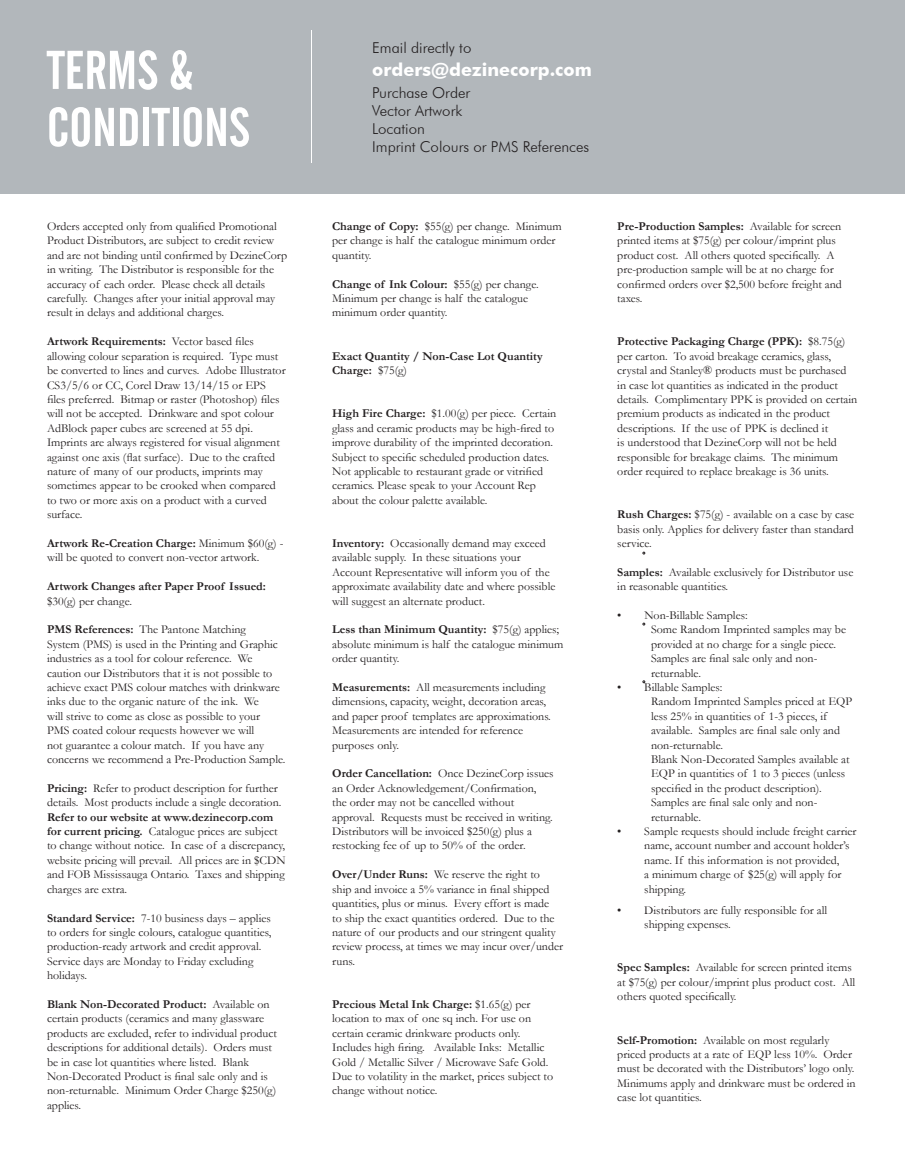
<style>
.page{position:relative;width:905px;height:1175px;background:#fff}
.page>*{position:absolute;margin:0;border:0;box-sizing:border-box;transform-origin:0 0}
.t1{font:54px/57px "Alternate Gothic No 2 BT";color:#fff}
.t2{font:700 18px "Futura BT";color:#fff}
.t3{font:300 15px/18px "Futura BT";color:#231f20}
.t4{font:12px/14.4px "Garamond";color:#231f20}
.t5{font:700 12px/14.4px "Garamond";color:#231f20}
.s1{font-weight:700}
.s2{font-weight:400}
</style>
<div class="page">
<div style="left:0;top:0;width:904px;height:194px;background:#b2b7bb"></div>
<hr style="left:311px;top:31px;width:1px;height:132px;background:#fff">
<h1 class="t1" style="left:47px;top:42px;width:204px">TERMS &amp;<br>CONDITIONS</h1>
<p class="t4" style="left:47px;top:219px;width:241px">Orders accepted only from qualified Promotional Product Distributors, are subject to credit review and are not binding until confirmed by DezineCorp in writing. The Distributor is responsible for the accuracy of each order. Please check all details carefully. Changes after your initial approval may result in delays and additional charges.</p>
<p class="t4" style="left:47px;top:334px;width:240px"><span class="s1">Artwork Requirements:</span> Vector based files allowing colour separation is required. Type must be converted to lines and curves. Adobe Illustrator CS3/5/6 or CC, Corel Draw 13/14/15 or EPS files preferred. Bitmap or raster (Photoshop) files will not be accepted. Drinkware and spot colour AdBlock paper cubes are screened at 55 dpi.<br>Imprints are always registered for visual alignment against one axis (flat surface). Due to the crafted nature of many of our products, imprints may sometimes appear to be crooked when compared to two or more axis on a product with a curved surface.</p>
<p class="t4" style="left:47px;top:535px;width:238px"><span class="s1">Artwork Re-Creation Charge:</span> Minimum $60(g) - will be quoted to convert non-vector artwork.</p>
<p class="t5" style="left:47px;top:579px;width:220px">Artwork Changes after Paper Proof Issued:</p>
<p class="t4" style="left:47px;top:593px;width:87px">$30(g) per change.</p>
<p class="t4" style="left:47px;top:622px;width:240px"><span class="s1">PMS References:</span> The Pantone Matching<br>System (PMS) is used in the Printing and Graphic industries as a tool for colour reference. We caution our Distributors that it is not possible to achieve exact PMS colour matches with drinkware inks due to the organic nature of the ink. We<br>will strive to come as close as possible to your PMS coated colour requests however we will<br>not guarantee a colour match. If you have any concerns we recommend a Pre-Production Sample.</p>
<p class="t4" style="left:47px;top:780px;width:236px"><span class="s1">Pricing:</span> Refer to product description for further details. Most products include a single decoration.</p>
<p class="t4" style="left:47px;top:809px;width:240px"><span class="s1">Refer to our website at www.dezinecorp.com for current pricing.</span> Catalogue prices are subject to change without notice. In case of a discrepancy, website pricing will prevail. All prices are in $CDN and FOB Mississauga Ontario. Taxes and shipping charges are extra.</p>
<p class="t4" style="left:47px;top:910px;width:226px"><span class="s1">Standard Service:</span> 7-10 business days – applies to orders for single colours, catalogue quantities, production-ready artwork and credit approval.<br>Service days are Monday to Friday excluding holidays.</p>
<p class="t4" style="left:47px;top:996px;width:231px"><span class="s1">Blank Non-Decorated Product:</span> Available on certain products (ceramics and many glassware products are excluded, refer to individual product descriptions for additional details). Orders must be in case lot quantities where listed. Blank Non-Decorated Product is final sale only and is non-returnable. Minimum Order Charge $250(g) applies.</p>
<p class="t3" style="left:372px;top:39px;width:101px">Email directly to</p>
<h2 class="t2" style="left:372px;top:58px;width:221px">orders@dezinecorp.com</h2>
<p class="t3" style="left:372px;top:84px;width:218px">Purchase Order<br>Vector Artwork<br>Location<br>Imprint Colours or PMS References</p>
<p class="t4" style="left:332px;top:219px;width:231px"><span class="s1">Change of Copy:</span> $55(g) per change. Minimum per change is half the catalogue minimum order quantity.</p>
<p class="t4" style="left:332px;top:276px;width:208px"><span class="s1">Change of Ink Colour:</span> $55(g) per change.<br>Minimum per change is half the catalogue minimum order quantity.</p>
<p class="t5" style="left:332px;top:349px;width:212px">Exact Quantity / Non-Case Lot Quantity<br>Charge: <span class="s2">$75(g)</span></p>
<p class="t4" style="left:332px;top:406px;width:226px"><span class="s1">High Fire Charge:</span> $1.00(g) per piece. Certain glass and ceramic products may be high-fired to improve durability of the imprinted decoration.<br>Subject to specific scheduled production dates.<br>Not applicable to restaurant grade or vitrified ceramics. Please speak to your Account Rep about the colour palette available.</p>
<p class="t4" style="left:332px;top:535px;width:225px"><span class="s1">Inventory:</span> Occasionally demand may exceed available supply. In these situations your Account Representative will inform you of the approximate availability date and where possible will suggest an alternate product.</p>
<p class="t4" style="left:332px;top:622px;width:233px"><span class="s1">Less than Minimum Quantity:</span> $75(g) applies; absolute minimum is half the catalogue minimum order quantity.</p>
<p class="t4" style="left:332px;top:679px;width:220px"><span class="s1">Measurements:</span> All measurements including dimensions, capacity, weight, decoration areas, and paper proof templates are approximations.<br>Measurements are intended for reference purposes only.</p>
<p class="t4" style="left:332px;top:766px;width:223px"><span class="s1">Order Cancellation:</span> Once DezineCorp issues an Order Acknowledgement/Confirmation, the order may not be cancelled without approval. Requests must be received in writing.<br>Distributors will be invoiced $250(g) plus a restocking fee of up to 50% of the order.</p>
<p class="t4" style="left:332px;top:867px;width:232px"><span class="s1">Over/Under Runs:</span> We reserve the right to<br>ship and invoice a 5% variance in final shipped quantities, plus or minus. Every effort is made<br>to ship the exact quantities ordered. Due to the nature of our products and our stringent quality review process, at times we may incur over/under runs.</p>
<p class="t4" style="left:332px;top:996px;width:222px"><span class="s1">Precious Metal Ink Charge:</span> $1.65(g) per location to max of one sq inch. For use on certain ceramic drinkware products only.<br>Includes high firing. Available Inks: Metallic Gold / Metallic Silver / Microwave Safe Gold.<br>Due to volatility in the market, prices subject to change without notice.</p>
<p class="t4" style="left:617px;top:219px;width:226px"><span class="s1">Pre-Production Samples:</span> Available for screen printed items at $75(g) per colour/imprint plus product cost. All others quoted specifically. A pre-production sample will be at no charge for confirmed orders over $2,500 before freight and taxes.</p>
<p class="t4" style="left:617px;top:334px;width:241px"><span class="s1">Protective Packaging Charge (PPK):</span> $8.75(g) per carton. To avoid breakage ceramics, glass, crystal and Stanley® products must be purchased in case lot quantities as indicated in the product details. Complimentary PPK is provided on certain premium products as indicated in the product descriptions. If the use of PPK is declined it<br>is understood that DezineCorp will not be held responsible for breakage claims. The minimum order required to replace breakage is 36 units.</p>
<p class="t4" style="left:617px;top:507px;width:238px;text-align:justify"><span class="s1">Rush Charges:</span> $75(g) - available on a case by case basis only. Applies for delivery faster than standard service.</p>
<p class="t4" style="left:617px;top:564px;width:237px"><span class="s1">Samples:</span> Available exclusively for Distributor use in reasonable quantities.</p>
<p class="t4" style="left:651px;top:607px;width:196px;text-indent:-34px">• Non-Billable Samples:<br>Some Random Imprinted samples may be provided at no charge for a single piece.<br>Samples are final sale only and non&shy;returnable.</p>
<p class="t4" style="left:651px;top:679px;width:203px;text-indent:-34px">• Billable Samples:<br>Random Imprinted Samples priced at EQP less 25% in quantities of 1-3 pieces, if available. Samples are final sale only and non-returnable.<br>Blank Non-Decorated Samples available at<br>EQP in quantities of 1 to 3 pieces (unless specified in the product description).<br>Samples are final sale only and non&shy;returnable.</p>
<p class="t4" style="left:644px;top:823px;width:214px;text-indent:-27px">• Sample requests should include freight carrier name, account number and account holder’s name. If this information is not provided,<br>a minimum charge of $25(g) will apply for shipping.</p>
<p class="t4" style="left:644px;top:902px;width:184px;text-indent:-27px">• Distributors are fully responsible for all shipping expenses.</p>
<p class="t4" style="left:617px;top:960px;width:239px"><span class="s1">Spec Samples:</span> Available for screen printed items at $75(g) per colour/imprint plus product cost. All others quoted specifically.</p>
<p class="t4" style="left:617px;top:1032px;width:240px"><span class="s1">Self-Promotion:</span> Available on most regularly priced products at a rate of EQP less 10%. Order must be decorated with the Distributors’ logo only.<br>Minimums apply and drinkware must be ordered in case lot quantities.</p>
</div>
